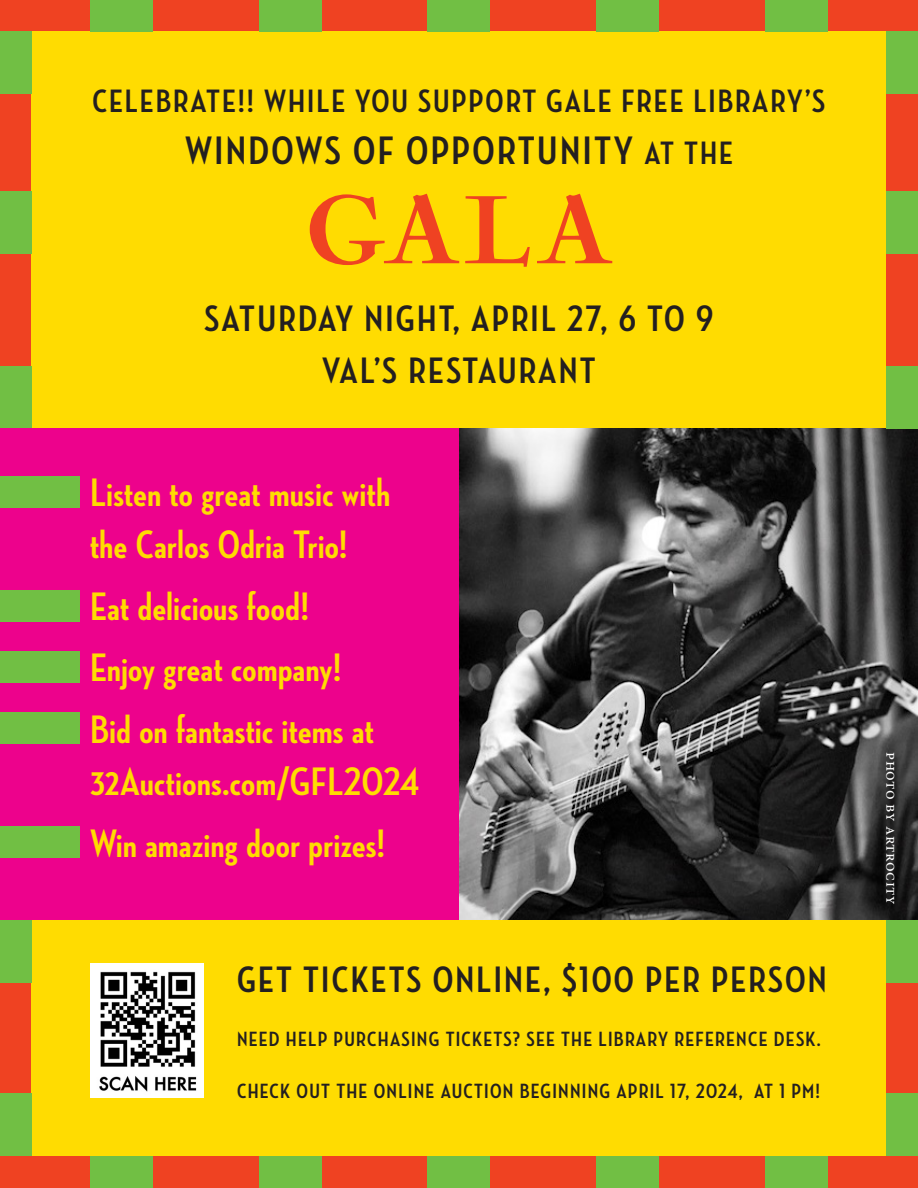
<style>
.page{position:relative;width:918px;height:1188px;background:#ef4222}
.page>*{position:absolute;margin:0;border:0;box-sizing:border-box;transform-origin:0 0}
.Windows_name_front{font:900 100.5px "Nicolas Coc";color:#ef4222}
.Head_C{font:700 40.5px/52.5px "Neutraface Condensed";letter-spacing:.015em;color:#ffdc01}
.Head_B{font:700 40.5px "Neutraface Condensed";letter-spacing:.06em;color:#231f20}
.Head_B-2{font:700 37.5px/52.5px "Neutraface Condensed";letter-spacing:.06em;color:#231f20;text-align:center}
.Head_B-3{font:700 33px "Neutraface Condensed";letter-spacing:.06em;color:#231f20}
.Head_B-4{font:700 21px "Neutraface Condensed";letter-spacing:.06em;color:#231f20}
.t1{font:16.5px "Minion Pro";letter-spacing:.025em;color:#fff}
.s1{font-size:33px}
</style>
<div class="page">
<div style="left:32px;top:32px;width:854px;height:1124px;background:#ffdc01"></div>
<img style="left:459px;top:429px;width:459px;height:491px">
<div style="left:0;top:32px;width:32px;height:62px;background:#71bf44"></div>
<div style="left:886px;top:32px;width:32px;height:62px;background:#71bf44"></div>
<div style="left:0;top:191px;width:32px;height:63px;background:#71bf44"></div>
<div style="left:886px;top:191px;width:32px;height:63px;background:#71bf44"></div>
<div style="left:0;top:366px;width:32px;height:63px;background:#71bf44"></div>
<div style="left:886px;top:366px;width:32px;height:63px;background:#71bf44"></div>
<div style="left:886px;top:1094px;width:32px;height:62px;background:#71bf44"></div>
<div style="left:0;top:920px;width:32px;height:63px;background:#71bf44"></div>
<div style="left:886px;top:920px;width:32px;height:63px;background:#71bf44"></div>
<div style="left:0;top:1094px;width:32px;height:62px;background:#71bf44"></div>
<img style="left:90px;top:964px;width:114px;height:134px">
<div style="left:0;top:429px;width:459px;height:491px;background:#ed028c"></div>
<div style="left:90px;top:1156px;width:63px;height:32px;background:#71bf44"></div>
<div style="left:0;top:476px;width:79px;height:31px;background:#71bf44"></div>
<div style="left:0;top:590px;width:79px;height:32px;background:#71bf44"></div>
<div style="left:0;top:651px;width:79px;height:32px;background:#71bf44"></div>
<div style="left:0;top:712px;width:79px;height:32px;background:#71bf44"></div>
<div style="left:0;top:827px;width:79px;height:31px;background:#71bf44"></div>
<div style="left:90px;top:0;width:63px;height:32px;background:#71bf44"></div>
<div style="left:259px;top:1156px;width:63px;height:32px;background:#71bf44"></div>
<div style="left:259px;top:0;width:63px;height:32px;background:#71bf44"></div>
<div style="left:428px;top:1156px;width:62px;height:32px;background:#71bf44"></div>
<div style="left:428px;top:0;width:62px;height:31px;background:#71bf44"></div>
<div style="left:596px;top:1156px;width:63px;height:32px;background:#71bf44"></div>
<div style="left:596px;top:0;width:63px;height:32px;background:#71bf44"></div>
<div style="left:765px;top:1156px;width:63px;height:32px;background:#71bf44"></div>
<div style="left:765px;top:0;width:63px;height:32px;background:#71bf44"></div>
<p class="Head_B-3" style="left:92px;top:82px;width:735px">CELEBRATE!! WHILE YOU SUPPORT GALE FREE LIBRARY’S</p>
<p class="Head_B" style="left:185px;top:128px;width:549px">WINDOWS OF OPPORTUNITY <span class="s1">AT THE</span></p>
<p class="Windows_name_front" style="left:306px;top:176px;width:308px">GALA</p>
<p class="Head_B-2" style="left:205px;top:292px;width:510px">SATURDAY NIGHT, APRIL 27, 6 TO 9<br>VAL’S RESTAURANT</p>
<p class="Head_C" style="left:90px;top:466px;width:302px">Listen to great music with the Carlos Odria Trio!</p>
<p class="Head_C" style="left:90px;top:580px;width:221px">Eat delicious food!</p>
<p class="Head_C" style="left:90px;top:641px;width:253px">Enjoy great company!</p>
<p class="Head_C" style="left:90px;top:703px;width:331px">Bid on fantastic items at<br>32Auctions.com/GFL2024</p>
<p class="Head_C" style="left:90px;top:817px;width:297px">Win amazing door prizes!</p>
<p class="Head_B-2" style="left:237px;top:953px;width:591px">GET TICKETS ONLINE, $100 PER PERSON</p>
<p class="Head_B-4" style="left:237px;top:1027px;width:585px">NEED HELP PURCHASING TICKETS? SEE THE LIBRARY REFERENCE DESK.</p>
<p class="Head_B-4" style="left:237px;top:1079px;width:585px">CHECK OUT THE ONLINE AUCTION BEGINNING APRIL 17, 2024, AT 1 PM!</p>
<p class="t1" style="left:903px;top:752px;width:154px;rotate:90deg">photo by Artrocity</p>
</div>
